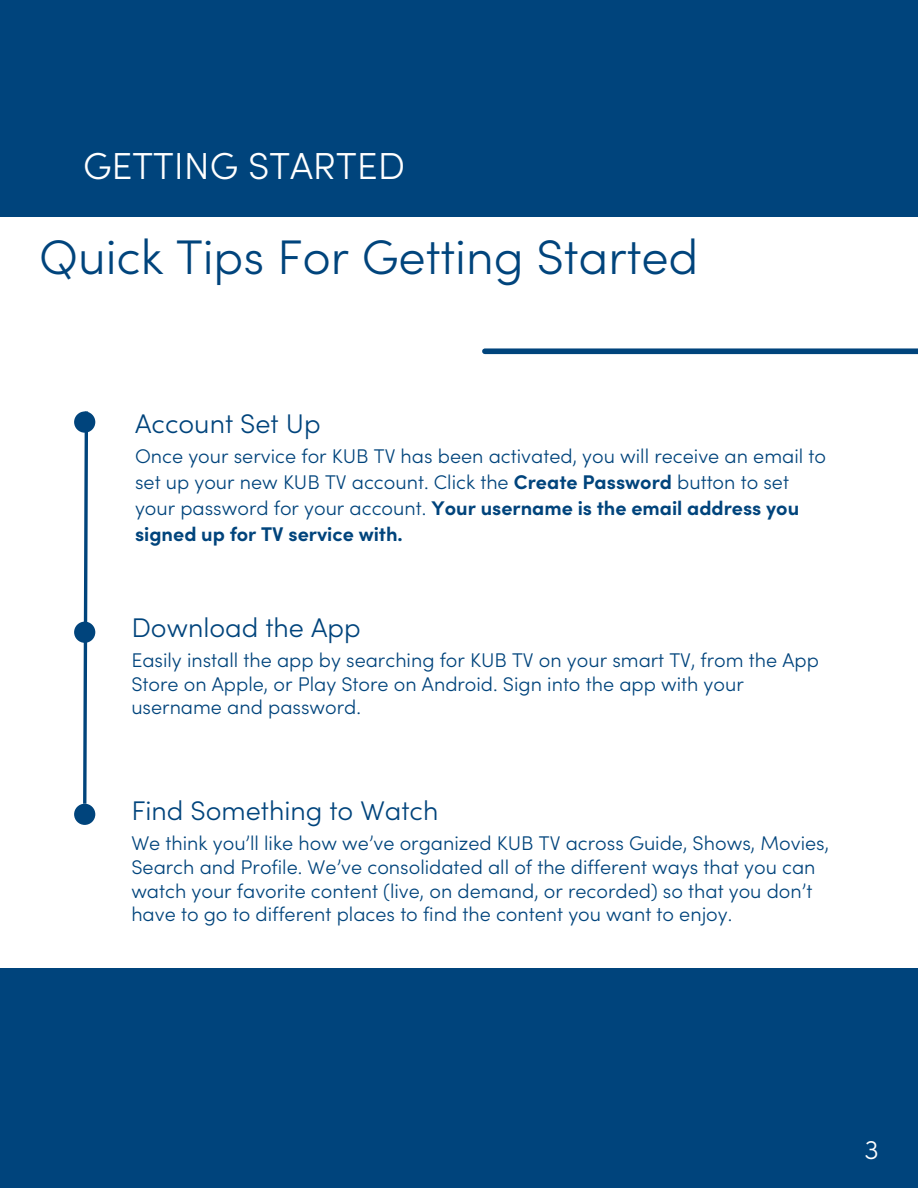
<style>
.page{position:relative;width:918px;height:1188px;background:#fff}
.page>*{position:absolute;margin:0;border:0;box-sizing:border-box;transform-origin:0 0}
.t1{font:300 48.6px "Sofia Pro";color:#00447c}
.t2{font:300 37.65px "Sofia Pro";color:#fff}
.t3{font:300 27px "Sofia Pro";color:#00447c}
.t4{font:300 27px "Sofia Pro";color:#fff}
.t5{font:300 19.8px/23.7px "Sofia Pro";color:#00447c}
.s1{font-weight:700}
</style>
<div class="page">
<div style="left:0;top:968px;width:918px;height:220px;background:#00447c"></div>
<div style="left:485px;top:348px;width:433px;height:6px;background:#00447c"></div>
<div style="left:0;top:0;width:918px;height:217px;background:#00447c"></div>
<div style="left:74px;top:411px;width:21px;height:22px;background:#00447c;border-radius:50%"></div>
<svg style="left:81px;top:411px;width:9px;height:394px"></svg>
<div style="left:74px;top:622px;width:21px;height:21px;background:#00447c;border-radius:50%"></div>
<div style="left:74px;top:804px;width:21px;height:21px;background:#00447c;border-radius:50%"></div>
<h3 class="t2" style="left:83px;top:151px;width:324px">GETTING STARTED</h3>
<h3 class="t1" style="left:39px;top:239px;width:661px">Quick Tips For Getting Started</h3>
<h1 class="t3" style="left:135px;top:413px;width:187px">Account Set Up</h1>
<h2 class="t5" style="left:135px;top:445px;width:693px;line-height:25.8px">Once your service for KUB TV has been activated, you will receive an email to set up your new KUB TV account. Click the <span class="s1">Create Password</span> button to set your password for your account. <span class="s1">Your username is the email address you signed up for TV service with.</span></h2>
<p class="t3" style="left:131px;top:618px;width:231px">Download the App</p>
<h3 class="t5" style="left:131px;top:650px;width:689px">Easily install the app by searching for KUB TV on your smart TV, from the App<br>Store on Apple, or Play Store on Android. Sign into the app with your username and password.</h3>
<p class="t3" style="left:131px;top:801px;width:309px">Find Something to Watch</p>
<p class="t5" style="left:131px;top:833px;width:699px">We think you’ll like how we’ve organized KUB TV across Guide, Shows, Movies, Search and Profile. We’ve consolidated all of the different ways that you can watch your favorite content (live, on demand, or recorded) so that you don’t have to go to different places to find the content you want to enjoy.</p>
<p class="t4" style="left:865px;top:1139px;width:16px">3</p>
</div>
